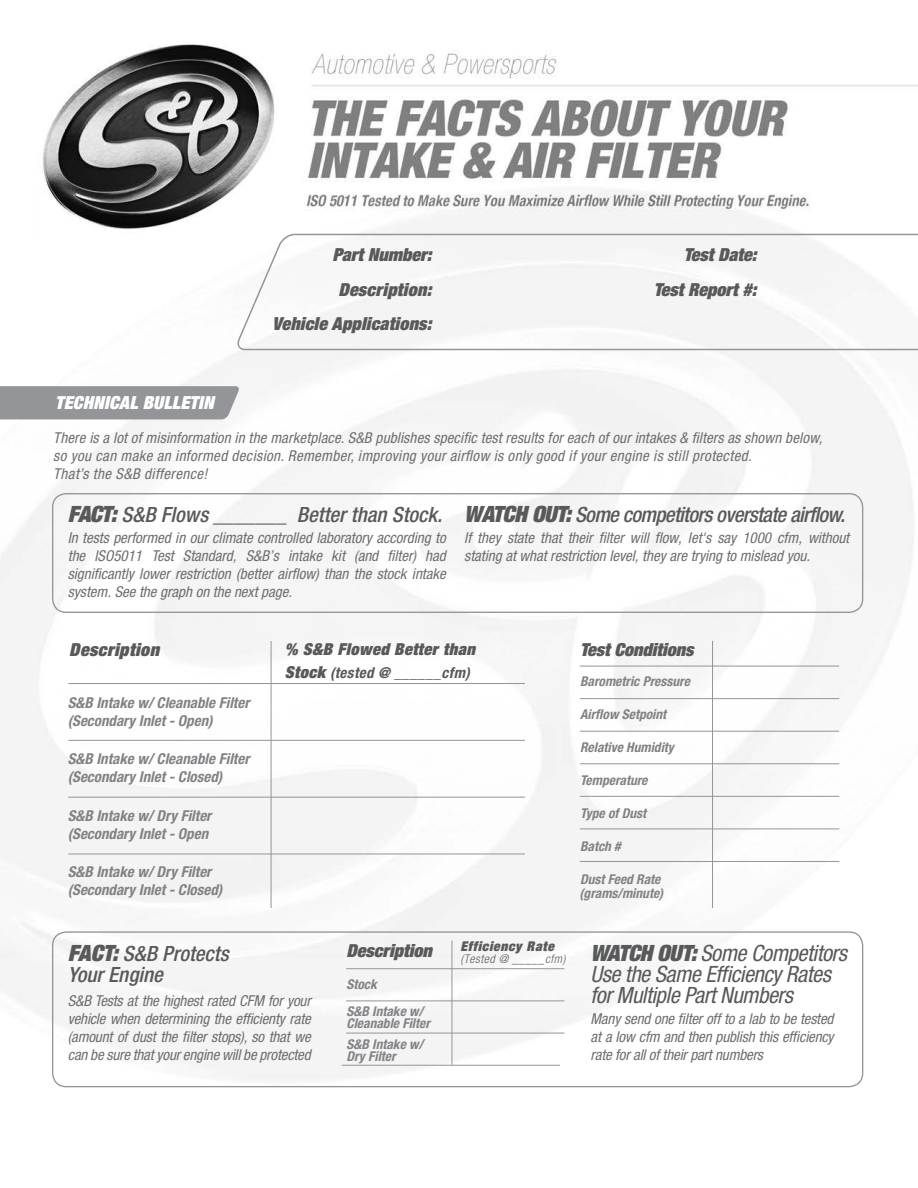
<style>
.page{position:relative;width:918px;height:1188px;background:#fff}
.page>*{position:absolute;margin:0;border:0;box-sizing:border-box;transform-origin:0 0}
.t1{font:italic condensed 22.5px/21px "Helvetica Neue";letter-spacing:-.02em;color:#58595b}
.t2{font:italic 500 condensed 21px "Helvetica Neue";color:#58595b}
.t3{font:italic 500 condensed 21px "Helvetica Neue";letter-spacing:-.03em;color:#58595b}
.t4{font:italic 900 expanded 18px/34.5px "Helvetica Neue";color:#58595b;text-align:right}
.t5{font:italic 900 expanded 18px "Helvetica Neue";letter-spacing:.01em;color:#fff}
.t6{font:italic 900 expanded 18px "Helvetica Neue";letter-spacing:.025em;color:#58595b}
.t7{font:italic 900 expanded 16.5px "Helvetica Neue";letter-spacing:.025em;color:#58595b}
.t8{font:italic condensed 15px/18px "Helvetica Neue";color:#6d6e71;text-align:justify}
.t9{font:italic condensed 15px/18px "Helvetica Neue";letter-spacing:.025em;color:#6d6e71}
.t10{font:italic 700 condensed 15px/18px "Helvetica Neue";color:#808285}
.t11{font:italic 700 condensed 15px "Helvetica Neue";letter-spacing:.025em;color:#58595b}
.t12{font:italic 700 condensed 13.5px/27.3px "Helvetica Neue";color:#808285}
.t13{font:italic 900 expanded 13.5px "Helvetica Neue";letter-spacing:.05em;color:#58595b}
.t14{font:italic 300 condensed 12px "Helvetica Neue";letter-spacing:.045em;color:#58595b}
.s1{font-weight:900;font-stretch:expanded;font-size:22.5px}
.s2{font-weight:900;font-stretch:expanded;font-size:16.5px}
.s3{font-weight:900;font-stretch:expanded}
</style>
<div class="page">
<img style="left:0;top:44px;width:918px;height:1044px">
<div style="left:0;top:386px;width:240px;height:33px;background:#939598"></div>
<div style="left:52px;top:493px;width:811px;height:120px;border:1px solid #939598;border-radius:14px"></div>
<div style="left:52px;top:931px;width:811px;height:156px;border:1px solid #939598;border-radius:14px"></div>
<hr style="left:452px;top:941px;width:1px;height:124px;background:#939598">
<hr style="left:346px;top:968px;width:218px;height:1px;background:#939598">
<hr style="left:346px;top:1001px;width:218px;height:1px;background:#939598">
<hr style="left:342px;top:1065px;width:218px;height:1px;background:#939598">
<hr style="left:346px;top:1033px;width:218px;height:1px;background:#939598">
<hr style="left:271px;top:641px;width:1px;height:267px;background:#939598">
<hr style="left:712px;top:641px;width:1px;height:267px;background:#939598">
<hr style="left:68px;top:683px;width:457px;height:1px;background:#939598">
<hr style="left:580px;top:666px;width:259px;height:1px;background:#939598">
<hr style="left:580px;top:698px;width:259px;height:1px;background:#939598">
<hr style="left:580px;top:731px;width:259px;height:1px;background:#939598">
<hr style="left:580px;top:763px;width:259px;height:1px;background:#939598">
<hr style="left:580px;top:796px;width:259px;height:1px;background:#939598">
<hr style="left:580px;top:829px;width:259px;height:1px;background:#939598">
<hr style="left:580px;top:861px;width:259px;height:1px;background:#939598">
<hr style="left:68px;top:740px;width:457px;height:1px;background:#939598">
<hr style="left:68px;top:797px;width:457px;height:1px;background:#939598">
<hr style="left:68px;top:854px;width:457px;height:1px;background:#939598">
<svg style="left:235px;top:233px;width:683px;height:118px"></svg>
<p class="t4" style="left:272px;top:237px;width:161px">Part Number:<br>Description:<br>Vehicle Applications:</p>
<p class="t4" style="left:654px;top:237px;width:104px">Test Date:<br>Test Report #:</p>
<p class="t5" style="left:55px;top:391px;width:160px">TECHNICAL BULLETIN</p>
<p class="t9" style="left:53px;top:428px;width:771px">There is a lot of misinformation in the marketplace. S&amp;B publishes specific test results for each of our intakes &amp; filters as shown below, so you can make an informed decision. Remember, improving your airflow is only good if your engine is still protected.<br>That’s the S&amp;B difference!</p>
<h2 class="t2" style="left:68px;top:502px;width:376px"><span class="s1">FACT:</span> S&amp;B Flows _______ Better than Stock.</h2>
<p class="t8" style="left:68px;top:528px;width:380px">In tests performed in our climate controlled laboratory according to the ISO5011 Test Standard, S&amp;B’s intake kit (and filter) had significantly lower restriction (better airflow) than the stock intake system. See the graph on the next page.</p>
<h2 class="t3" style="left:464px;top:502px;width:382px"><span class="s1">WATCH OUT:</span> Some competitors overstate airflow.</h2>
<p class="t8" style="left:464px;top:528px;width:386px">If they state that their filter will flow, let's say 1000 cfm, without stating at what restriction level, they are trying to mislead you.</p>
<p class="t6" style="left:69px;top:638px;width:91px">Description</p>
<p class="t7" style="left:285px;top:639px;width:192px">% S&amp;B Flowed Better than</p>
<p class="t4" style="left:580px;top:631px;width:115px">Test Conditions</p>
<p class="t11" style="left:285px;top:663px;width:187px"><span class="s2">Stock</span> (tested @ ______cfm)</p>
<p class="t10" style="left:68px;top:694px;width:183px">S&amp;B Intake w/ Cleanable Filter (Secondary Inlet - Open)</p>
<p class="t10" style="left:68px;top:750px;width:183px">S&amp;B Intake w/ Cleanable Filter (Secondary Inlet - Closed)</p>
<p class="t10" style="left:68px;top:806px;width:145px">S&amp;B Intake w/ Dry Filter (Secondary Inlet - Open</p>
<p class="t10" style="left:68px;top:862px;width:156px">S&amp;B Intake w/ Dry Filter (Secondary Inlet - Closed)</p>
<p class="t12" style="left:580px;top:668px;width:111px">Barometric Pressure</p>
<p class="t12" style="left:580px;top:701px;width:88px">Airflow Setpoint</p>
<p class="t12" style="left:580px;top:734px;width:95px">Relative Humidity</p>
<p class="t12" style="left:580px;top:767px;width:69px">Temperature</p>
<p class="t12" style="left:580px;top:800px;width:68px">Type of Dust</p>
<p class="t12" style="left:580px;top:833px;width:42px">Batch #</p>
<p class="t12" style="left:580px;top:872px;width:85px;line-height:14px">Dust Feed Rate (grams/minute)</p>
<p class="t4" style="left:346px;top:932px;width:87px">Description</p>
<p class="t13" style="left:460px;top:937px;width:95px">Efficiency Rate</p>
<h2 class="t2" style="left:68px;top:941px;width:162px"><span class="s1">FACT:</span> S&amp;B Protects</h2>
<p class="t14" style="left:460px;top:952px;width:106px">(Tested @ _____cfm)</p>
<h2 class="t2" style="left:68px;top:962px;width:97px">Your Engine</h2>
<h1 class="t1" style="left:591px;top:942px;width:258px"><span class="s3">WATCH OUT:</span> Some Competitors<br>Use the Same Efficiency Rates</h1>
<p class="t12" style="left:346px;top:970px;width:78px">Stock<br>S&amp;B Intake w/</p>
<p class="t12" style="left:346px;top:1013px;width:85px;line-height:20.4px">Cleanable Filter<br>S&amp;B Intake w/</p>
<p class="t12" style="left:346px;top:1042px;width:51px">Dry Filter</p>
<p class="t8" style="left:68px;top:991px;width:244px">S&amp;B Tests at the highest rated CFM for your</p>
<h1 class="t1" style="left:591px;top:984px;width:204px">for Multiple Part Numbers</h1>
<p class="t8" style="left:68px;top:1009px;width:245px">vehicle when determining the efficienty rate (amount of dust the filter stops), so that we can be sure that your engine will be protected</p>
<p class="t8" style="left:591px;top:1010px;width:245px">Many send one filter off to a lab to be tested at a low cfm and then publish this efficiency rate for all of their part numbers</p>
</div>
